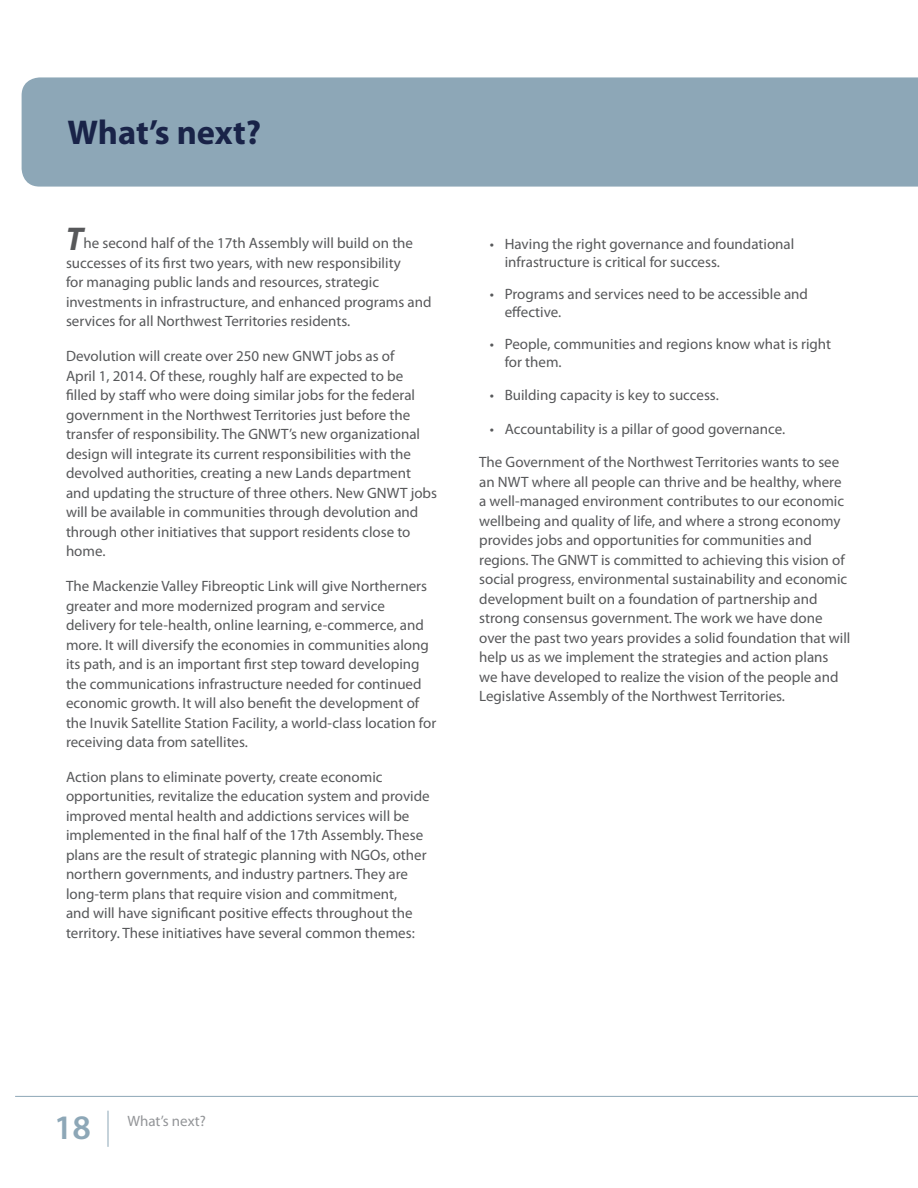
<style>
.page{position:relative;width:918px;height:1188px;background:#fff}
.page>*{position:absolute;margin:0;border:0;box-sizing:border-box;transform-origin:0 0}
.t1{font:700 34.5px "Myriad Pro";letter-spacing:-.005em;color:#192348}
.t2{font:600 34.5px "Myriad Pro";color:#8da7b7}
.Body{font:15px/19.5px "Myriad Pro";color:#57585a}
.Body-2{font:15px "Myriad Pro";color:#939598}
.s1{font-weight:700;font-style:italic;font-size:33px}
</style>
<div class="page">
<hr style="left:15px;top:1096px;width:903px;height:1px;background:#8da7b7">
<hr style="left:108px;top:1111px;width:1px;height:36px;background:#8da7b7">
<div style="left:22px;top:77px;width:896px;height:110px;background:#8da7b7"></div>
<h1 class="t1" style="left:68px;top:110px;width:195px">What’s next?</h1>
<p class="Body" style="left:66px;top:233px;width:367px"><span class="s1">T</span>he second half of the 17th Assembly will build on the successes of its first two years, with new responsibility<br>for managing public lands and resources, strategic investments in infrastructure, and enhanced programs and services for all Northwest Territories residents.</p>
<p class="Body" style="left:66px;top:346px;width:373px">Devolution will create over 250 new GNWT jobs as of<br>April 1, 2014. Of these, roughly half are expected to be filled by staff who were doing similar jobs for the federal government in the Northwest Territories just before the transfer of responsibility. The GNWT’s new organizational design will integrate its current responsibilities with the devolved authorities, creating a new Lands department and updating the structure of three others. New GNWT jobs will be available in communities through devolution and through other initiatives that support residents close to home.</p>
<p class="Body" style="left:66px;top:576px;width:372px">The Mackenzie Valley Fibreoptic Link will give Northerners greater and more modernized program and service delivery for tele-health, online learning, e-commerce, and more. It will diversify the economies in communities along its path, and is an important first step toward developing the communications infrastructure needed for continued economic growth. It will also benefit the development of the Inuvik Satellite Station Facility, a world-class location for receiving data from satellites.</p>
<p class="Body" style="left:66px;top:767px;width:365px">Action plans to eliminate poverty, create economic opportunities, revitalize the education system and provide improved mental health and addictions services will be implemented in the final half of the 17th Assembly. These plans are the result of strategic planning with NGOs, other northern governments, and industry partners. They are long-term plans that require vision and commitment,<br>and will have significant positive effects throughout the territory. These initiatives have several common themes:</p>
<p class="Body" style="left:505px;top:235px;width:291px;line-height:18px;text-indent:-15px">• Having the right governance and foundational infrastructure is critical for success.</p>
<p class="Body" style="left:505px;top:285px;width:305px;line-height:18px;text-indent:-15px">• Programs and services need to be accessible and effective.</p>
<p class="Body" style="left:505px;top:335px;width:328px;line-height:18px;text-indent:-15px">• People, communities and regions know what is right for them.</p>
<p class="Body" style="left:490px;top:385px;width:231px">• Building capacity is key to success.</p>
<p class="Body" style="left:490px;top:419px;width:297px">• Accountability is a pillar of good governance.</p>
<p class="Body" style="left:479px;top:452px;width:373px">The Government of the Northwest Territories wants to see an NWT where all people can thrive and be healthy, where a well-managed environment contributes to our economic wellbeing and quality of life, and where a strong economy provides jobs and opportunities for communities and regions. The GNWT is committed to achieving this vision of social progress, environmental sustainability and economic development built on a foundation of partnership and strong consensus government. The work we have done over the past two years provides a solid foundation that will help us as we implement the strategies and action plans we have developed to realize the vision of the people and Legislative Assembly of the Northwest Territories.</p>
<h1 class="t2" style="left:54px;top:1105px;width:38px">18</h1>
<p class="Body-2" style="left:127px;top:1112px;width:80px">What’s next?</p>
</div>
